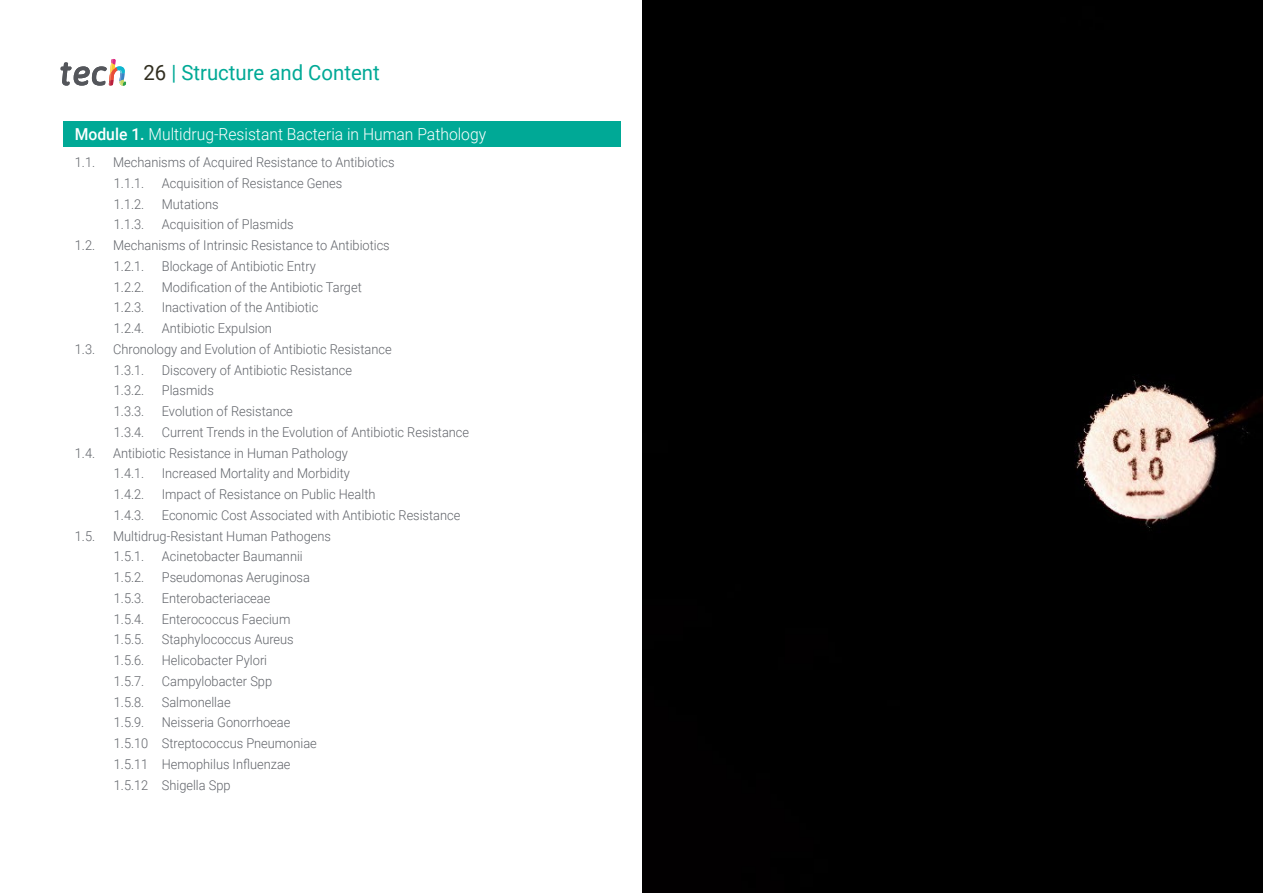
<style>
.page{position:relative;width:1263px;height:893px;background:#fff}
.page>*{position:absolute;margin:0;border:0;box-sizing:border-box;transform-origin:0 0}
.t1{font:21px "Roboto";color:#00a996}
.t2{font:300 16.5px "Roboto";color:#fff;scale:.95 1}
.t3{font:300 13.5px/20.7px "Roboto";color:#61646a;scale:.95 1}
.s1{color:#312e20}
.s2{font-weight:500}
</style>
<div class="page">
<div style="left:64px;top:121px;width:557px;height:25px;background:#00a996"></div>
<div style="left:642px;top:0;width:621px;height:893px;background:#000"></div>
<svg style="left:61px;top:59px;width:65px;height:27px"></svg>
<h1 class="t1" style="left:144px;top:57px;width:238px"><span class="s1">26</span> | Structure and Content</h1>
<p class="t2" style="left:75px;top:123px;width:434px"><span class="s2">Module 1.</span> Multidrug-Resistant Bacteria in Human Pathology</p>
<p class="t3" style="left:75px;top:151px;width:23px">1.1.</p>
<p class="t3" style="left:113px;top:151px;width:298px">Mechanisms of Acquired Resistance to Antibiotics<br>1.1.1.</p>
<p class="t3" style="left:162px;top:172px;width:191px">Acquisition of Resistance Genes</p>
<p class="t3" style="left:114px;top:193px;width:34px">1.1.2.</p>
<p class="t3" style="left:162px;top:193px;width:61px">Mutations</p>
<p class="t3" style="left:114px;top:214px;width:34px">1.1.3.</p>
<p class="t3" style="left:162px;top:214px;width:140px">Acquisition of Plasmids</p>
<p class="t3" style="left:75px;top:234px;width:23px">1.2.</p>
<p class="t3" style="left:113px;top:234px;width:293px">Mechanisms of Intrinsic Resistance to Antibiotics<br>1.2.1.</p>
<p class="t3" style="left:162px;top:255px;width:164px">Blockage of Antibiotic Entry</p>
<p class="t3" style="left:114px;top:276px;width:34px">1.2.2.</p>
<p class="t3" style="left:162px;top:276px;width:212px">Modification of the Antibiotic Target</p>
<p class="t3" style="left:114px;top:297px;width:34px">1.2.3.</p>
<p class="t3" style="left:162px;top:297px;width:166px">Inactivation of the Antibiotic</p>
<p class="t3" style="left:114px;top:317px;width:34px">1.2.4.</p>
<p class="t3" style="left:162px;top:317px;width:117px">Antibiotic Expulsion</p>
<p class="t3" style="left:75px;top:338px;width:23px">1.3.</p>
<p class="t3" style="left:113px;top:338px;width:295px">Chronology and Evolution of Antibiotic Resistance<br>1.3.1.</p>
<p class="t3" style="left:162px;top:359px;width:202px">Discovery of Antibiotic Resistance</p>
<p class="t3" style="left:114px;top:380px;width:34px">1.3.2.</p>
<p class="t3" style="left:162px;top:380px;width:56px">Plasmids</p>
<p class="t3" style="left:114px;top:400px;width:34px">1.3.3.</p>
<p class="t3" style="left:162px;top:400px;width:139px">Evolution of Resistance</p>
<p class="t3" style="left:114px;top:421px;width:34px">1.3.4.</p>
<p class="t3" style="left:162px;top:421px;width:325px">Current Trends in the Evolution of Antibiotic Resistance</p>
<p class="t3" style="left:75px;top:442px;width:23px">1.4.</p>
<p class="t3" style="left:113px;top:442px;width:249px">Antibiotic Resistance in Human Pathology<br>1.4.1.</p>
<p class="t3" style="left:162px;top:463px;width:199px">Increased Mortality and Morbidity</p>
<p class="t3" style="left:114px;top:483px;width:34px">1.4.2.</p>
<p class="t3" style="left:162px;top:483px;width:226px">Impact of Resistance on Public Health</p>
<p class="t3" style="left:114px;top:504px;width:34px">1.4.3.</p>
<p class="t3" style="left:162px;top:504px;width:316px">Economic Cost Associated with Antibiotic Resistance</p>
<p class="t3" style="left:75px;top:525px;width:23px">1.5.</p>
<p class="t3" style="left:113px;top:525px;width:231px">Multidrug-Resistant Human Pathogens<br>1.5.1.</p>
<p class="t3" style="left:162px;top:546px;width:150px">Acinetobacter Baumannii</p>
<p class="t3" style="left:114px;top:566px;width:34px">1.5.2.</p>
<p class="t3" style="left:162px;top:566px;width:157px">Pseudomonas Aeruginosa</p>
<p class="t3" style="left:114px;top:587px;width:34px">1.5.3.</p>
<p class="t3" style="left:162px;top:587px;width:116px">Enterobacteriaceae</p>
<p class="t3" style="left:114px;top:608px;width:34px">1.5.4.</p>
<p class="t3" style="left:162px;top:608px;width:137px">Enterococcus Faecium</p>
<p class="t3" style="left:114px;top:629px;width:34px">1.5.5.</p>
<p class="t3" style="left:162px;top:629px;width:140px">Staphylococcus Aureus</p>
<p class="t3" style="left:114px;top:649px;width:34px">1.5.6.</p>
<p class="t3" style="left:162px;top:649px;width:112px">Helicobacter Pylori</p>
<p class="t3" style="left:114px;top:670px;width:34px">1.5.7.</p>
<p class="t3" style="left:162px;top:670px;width:118px">Campylobacter Spp</p>
<p class="t3" style="left:114px;top:691px;width:34px">1.5.8.</p>
<p class="t3" style="left:162px;top:691px;width:74px">Salmonellae</p>
<p class="t3" style="left:114px;top:712px;width:34px">1.5.9.</p>
<p class="t3" style="left:114px;top:712px;width:215px;text-indent:48px">Neisseria Gonorrhoeae<br>1.5.10 Streptococcus Pneumoniae<br>1.5.11 Hemophilus Influenzae<br>1.5.12 Shigella Spp</p>
</div>
